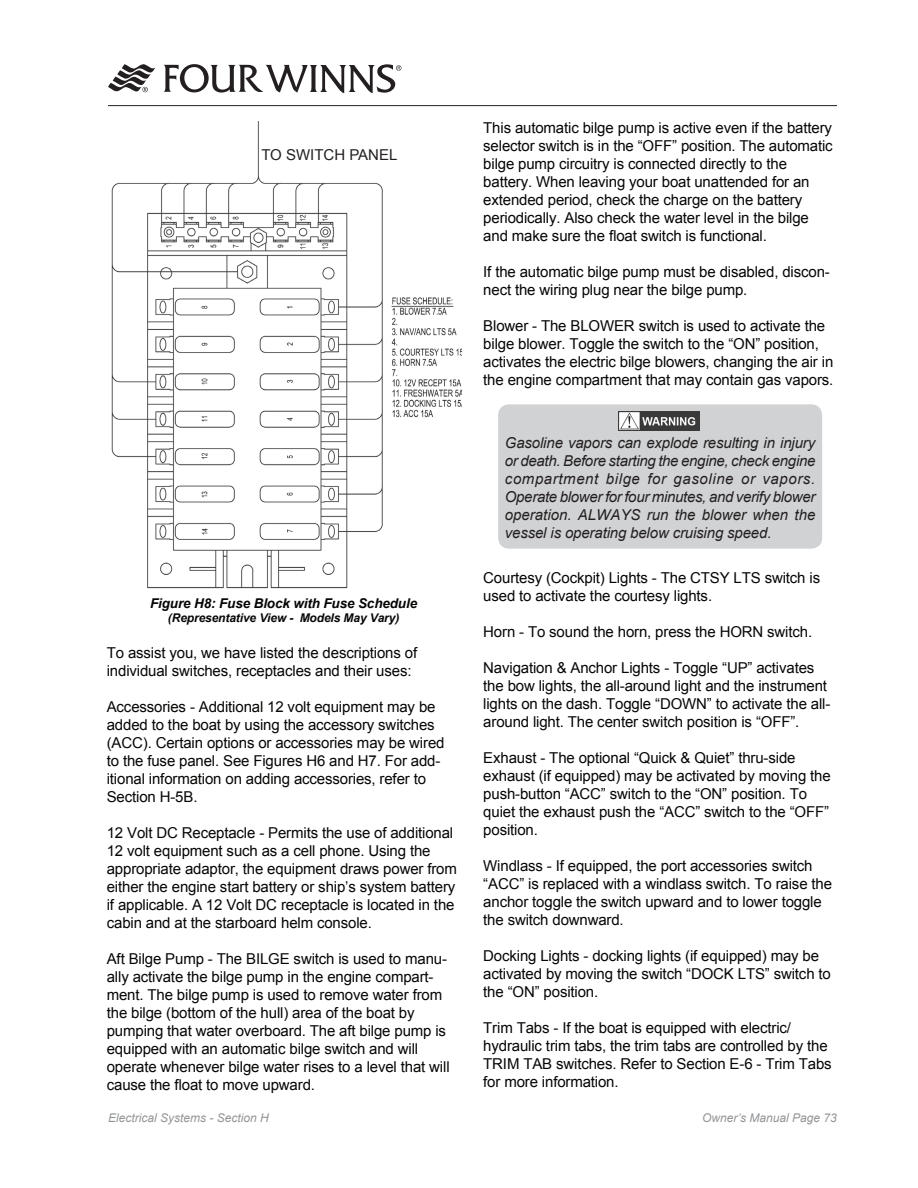
<style>
.page{position:relative;width:918px;height:1188px;background:#fff}
.page>*{position:absolute;margin:0;border:0;box-sizing:border-box;transform-origin:0 0}
.t1{font:15px/18px "Arial";letter-spacing:-.01em;color:#060605}
.t2{font:italic 15px/18px "Arial";letter-spacing:-.01em;color:#231f20;text-align:justify}
.t3{font:15px "Arial";color:#231f20}
.t4{font:italic 700 13.5px "Arial";letter-spacing:-.01em;color:#060605}
.t5{font:italic 12px "Arial";color:#939598}
.t6{font:italic 700 12px "Arial";letter-spacing:-.01em;color:#060605}
</style>
<div class="page">
<svg style="left:164px;top:64px;width:237px;height:29px"></svg>
<svg style="left:108px;top:64px;width:47px;height:29px"></svg>
<hr style="left:108px;top:105px;width:729px;height:1px;background:#231f20">
<div style="left:498px;top:404px;width:324px;height:145px;background:#d1d2d4;border-radius:11px"></div>
<img style="left:619px;top:411px;width:81px;height:19px">
<img style="left:111px;top:121px;width:350px;height:468px">
<p class="t3" style="left:261px;top:145px;width:138px">TO SWITCH PANEL</p>
<p class="t4" style="left:150px;top:594px;width:269px">Figure H8: Fuse Block with Fuse Schedule</p>
<p class="t6" style="left:168px;top:610px;width:233px">(Representative View - Models May Vary)</p>
<p class="t1" style="left:107px;top:644px;width:312px">To assist you, we have listed the descriptions of individual switches, receptacles and their uses:</p>
<p class="t1" style="left:107px;top:698px;width:339px">Accessories - Additional 12 volt equipment may be added to the boat by using the accessory switches (ACC). Certain options or accessories may be wired to the fuse panel. See Figures H6 and H7. For add&shy;itional information on adding accessories, refer to Section H-5B.</p>
<p class="t1" style="left:107px;top:824px;width:352px">12 Volt DC Receptacle - Permits the use of additional 12 volt equipment such as a cell phone. Using the appropriate adaptor, the equipment draws power from either the engine start battery or ship’s system battery if applicable. A 12 Volt DC receptacle is located in the cabin and at the starboard helm console.</p>
<p class="t1" style="left:107px;top:950px;width:344px">Aft Bilge Pump ‑ The BILGE switch is used to manu&shy;ally activate the bilge pump in the engine compart&shy;ment. The bilge pump is used to remove water from the bilge (bottom of the hull) area of the boat by pumping that water overboard. The aft bilge pump is equipped with an automatic bilge switch and will operate whenever bilge water rises to a level that will cause the float to move upward.</p>
<p class="t1" style="left:483px;top:119px;width:351px">This automatic bilge pump is active even if the battery selector switch is in the “OFF” position. The automatic bilge pump circuitry is connected directly to the battery. When leaving your boat unattended for an extended period, check the charge on the battery periodically. Also check the water level in the bilge and make sure the float switch is functional.</p>
<p class="t1" style="left:483px;top:263px;width:347px">If the automatic bilge pump must be disabled, discon&shy;nect the wiring plug near the bilge pump.</p>
<p class="t1" style="left:483px;top:317px;width:352px">Blower ‑ The BLOWER switch is used to activate the bilge blower. Toggle the switch to the “ON” position, activates the electric bilge blowers, changing the air in the engine compartment that may contain gas vapors.</p>
<p class="t2" style="left:505px;top:434px;width:312px">Gasoline vapors can explode resulting in injury or death. Before starting the engine, check engine compartment bilge for gasoline or vapors.<br>Operate blower for four minutes, and verify blower operation. ALWAYS run the blower when the vessel is operating below cruising speed.</p>
<p class="t1" style="left:483px;top:569px;width:338px">Courtesy (Cockpit) Lights - The CTSY LTS switch is used to activate the courtesy lights.</p>
<p class="t1" style="left:483px;top:623px;width:330px">Horn ‑ To sound the horn, press the HORN switch.</p>
<p class="t1" style="left:483px;top:659px;width:349px">Navigation &amp; Anchor Lights ‑ Toggle “UP” activates the bow lights, the all-around light and the instrument lights on the dash. Toggle “DOWN” to activate the all&shy;around light. The center switch position is “OFF”.</p>
<p class="t1" style="left:483px;top:749px;width:349px">Exhaust - The optional “Quick &amp; Quiet” thru-side exhaust (if equipped) may be activated by moving the push-button “ACC” switch to the “ON” position. To quiet the exhaust push the “ACC” switch to the “OFF” position.</p>
<p class="t1" style="left:483px;top:857px;width:350px">Windlass - If equipped, the port accessories switch “ACC” is replaced with a windlass switch. To raise the anchor toggle the switch upward and to lower toggle the switch downward.</p>
<p class="t1" style="left:483px;top:947px;width:349px">Docking Lights - docking lights (if equipped) may be activated by moving the switch “DOCK LTS” switch to the “ON” position.</p>
<p class="t1" style="left:483px;top:1019px;width:350px">Trim Tabs ‑ If the boat is equipped with electric/ hydraulic trim tabs, the trim tabs are controlled by the TRIM TAB switches. Refer to Section E-6 - Trim Tabs for more information.</p>
<p class="t5" style="left:108px;top:1111px;width:162px">Electrical Systems - Section H</p>
<p class="t5" style="left:702px;top:1111px;width:136px">Owner’s Manual Page 73</p>
</div>
